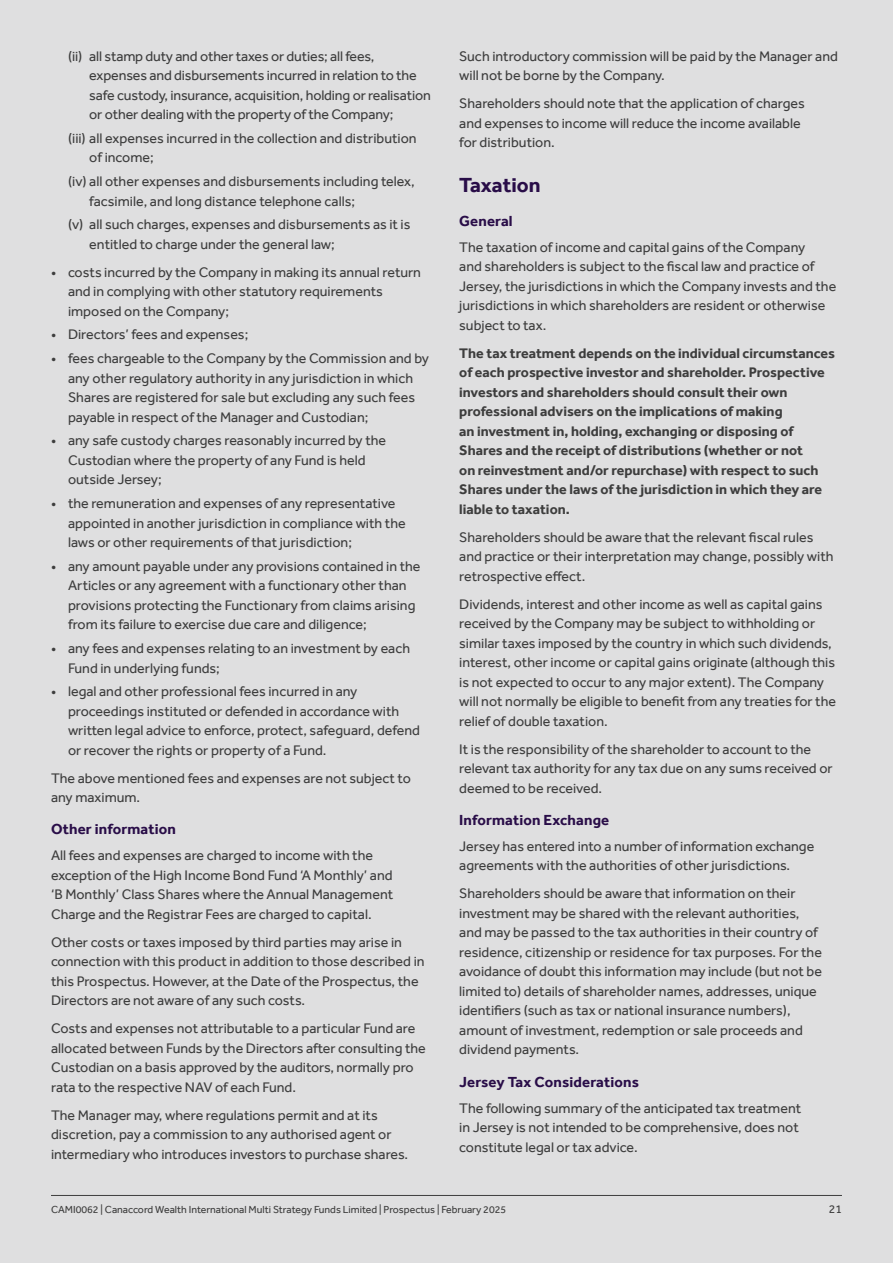
<style>
.page{position:relative;width:893px;height:1263px;background:#dfdfe0}
.page>*{position:absolute;margin:0;border:0;box-sizing:border-box;transform-origin:0 0}
.CG_A4_Header{font:700 21px "Effra";color:#290d48}
.CG_A4_Subheader_Level_1{font:700 15px "Effra";letter-spacing:.01em;color:#290d48}
.CG_A4_Body_Copy{font:14.25px/19.5px "Effra";color:#3d3d3d}
.CG_A4_Body_Copy-2{font:700 14.25px/19.5px "Effra";color:#3d3d3d}
.t1{font:12px "Effra";color:#3d3d3d}
.t2{font:10.5px "Effra";color:#3d3d3d}
</style>
<div class="page">
<hr style="left:51px;top:1195px;width:791px;height:1px;background:#3d3d3d">
<p class="CG_A4_Body_Copy" style="left:89px;top:46px;width:343px;text-indent:-21px">(ii) all stamp duty and other taxes or duties; all fees, expenses and disbursements incurred in relation to the safe custody, insurance, acquisition, holding or realisation or other dealing with the property of the Company;</p>
<p class="CG_A4_Body_Copy" style="left:89px;top:128px;width:329px;text-indent:-21px">(iii) all expenses incurred in the collection and distribution of income;</p>
<p class="CG_A4_Body_Copy" style="left:89px;top:171px;width:327px;text-indent:-21px">(iv) all other expenses and disbursements including telex, facsimile, and long distance telephone calls;</p>
<p class="CG_A4_Body_Copy" style="left:89px;top:215px;width:323px;text-indent:-21px">(v) all such charges, expenses and disbursements as it is entitled to charge under the general law;</p>
<p class="CG_A4_Body_Copy" style="left:68px;top:262px;width:354px;text-indent:-17px">• costs incurred by the Company in making its annual return and in complying with other statutory requirements imposed on the Company;</p>
<p class="CG_A4_Body_Copy" style="left:51px;top:325px;width:199px">• Directors’ fees and expenses;</p>
<p class="CG_A4_Body_Copy" style="left:68px;top:348px;width:362px;text-indent:-17px">• fees chargeable to the Company by the Commission and by any other regulatory authority in any jurisdiction in which Shares are registered for sale but excluding any such fees payable in respect of the Manager and Custodian;</p>
<p class="CG_A4_Body_Copy" style="left:68px;top:431px;width:320px;text-indent:-17px">• any safe custody charges reasonably incurred by the<br>Custodian where the property of any Fund is held outside Jersey;</p>
<p class="CG_A4_Body_Copy" style="left:68px;top:493px;width:339px;text-indent:-17px">• the remuneration and expenses of any representative appointed in another jurisdiction in compliance with the laws or other requirements of that jurisdiction;</p>
<p class="CG_A4_Body_Copy" style="left:68px;top:556px;width:354px;text-indent:-17px">• any amount payable under any provisions contained in the Articles or any agreement with a functionary other than provisions protecting the Functionary from claims arising from its failure to exercise due care and diligence;</p>
<p class="CG_A4_Body_Copy" style="left:68px;top:638px;width:344px;text-indent:-17px">• any fees and expenses relating to an investment by each<br>Fund in underlying funds;</p>
<p class="CG_A4_Body_Copy" style="left:68px;top:682px;width:354px;text-indent:-17px">• legal and other professional fees incurred in any proceedings instituted or defended in accordance with written legal advice to enforce, protect, safeguard, defend or recover the rights or property of a Fund.</p>
<p class="CG_A4_Body_Copy" style="left:51px;top:768px;width:361px">The above mentioned fees and expenses are not subject to any maximum.</p>
<p class="CG_A4_Subheader_Level_1" style="left:51px;top:820px;width:126px">Other information</p>
<p class="CG_A4_Body_Copy" style="left:51px;top:846px;width:344px">All fees and expenses are charged to income with the exception of the High Income Bond Fund ‘A Monthly’ and ‘B Monthly’ Class Shares where the Annual Management Charge and the Registrar Fees are charged to capital.</p>
<p class="CG_A4_Body_Copy" style="left:51px;top:932px;width:375px">Other costs or taxes imposed by third parties may arise in connection with this product in addition to those described in this Prospectus. However, at the Date of the Prospectus, the Directors are not aware of any such costs.</p>
<p class="CG_A4_Body_Copy" style="left:51px;top:1019px;width:376px">Costs and expenses not attributable to a particular Fund are allocated between Funds by the Directors after consulting the Custodian on a basis approved by the auditors, normally pro rata to the respective NAV of each Fund.</p>
<p class="CG_A4_Body_Copy" style="left:51px;top:1105px;width:359px">The Manager may, where regulations permit and at its discretion, pay a commission to any authorised agent or intermediary who introduces investors to purchase shares.</p>
<p class="CG_A4_Body_Copy" style="left:459px;top:46px;width:380px">Such introductory commission will be paid by the Manager and will not be borne by the Company.</p>
<p class="CG_A4_Body_Copy" style="left:459px;top:93px;width:347px">Shareholders should note that the application of charges and expenses to income will reduce the income available for distribution.</p>
<p class="CG_A4_Header" style="left:459px;top:173px;width:83px">Taxation</p>
<p class="CG_A4_Subheader_Level_1" style="left:459px;top:212px;width:55px">General</p>
<p class="CG_A4_Body_Copy" style="left:459px;top:237px;width:379px">The taxation of income and capital gains of the Company<br>and shareholders is subject to the fiscal law and practice of Jersey, the jurisdictions in which the Company invests and the jurisdictions in which shareholders are resident or otherwise subject to tax.</p>
<p class="CG_A4_Body_Copy-2" style="left:459px;top:343px;width:377px">The tax treatment depends on the individual circumstances of each prospective investor and shareholder. Prospective investors and shareholders should consult their own professional advisers on the implications of making<br>an investment in, holding, exchanging or disposing of Shares and the receipt of distributions (whether or not<br>on reinvestment and/or repurchase) with respect to such Shares under the laws of the jurisdiction in which they are liable to taxation.</p>
<p class="CG_A4_Body_Copy" style="left:459px;top:527px;width:376px">Shareholders should be aware that the relevant fiscal rules and practice or their interpretation may change, possibly with retrospective effect.</p>
<p class="CG_A4_Body_Copy" style="left:459px;top:594px;width:378px">Dividends, interest and other income as well as capital gains received by the Company may be subject to withholding or similar taxes imposed by the country in which such dividends, interest, other income or capital gains originate (although this is not expected to occur to any major extent). The Company will not normally be eligible to benefit from any treaties for the relief of double taxation.</p>
<p class="CG_A4_Body_Copy" style="left:459px;top:739px;width:375px">It is the responsibility of the shareholder to account to the relevant tax authority for any tax due on any sums received or deemed to be received.</p>
<p class="CG_A4_Subheader_Level_1" style="left:459px;top:811px;width:152px">Information Exchange</p>
<p class="CG_A4_Body_Copy" style="left:459px;top:836px;width:357px">Jersey has entered into a number of information exchange agreements with the authorities of other jurisdictions.</p>
<p class="CG_A4_Body_Copy" style="left:459px;top:884px;width:364px">Shareholders should be aware that information on their investment may be shared with the relevant authorities, and may be passed to the tax authorities in their country of residence, citizenship or residence for tax purposes. For the avoidance of doubt this information may include (but not be limited to) details of shareholder names, addresses, unique identifiers (such as tax or national insurance numbers), amount of investment, redemption or sale proceeds and dividend payments.</p>
<p class="CG_A4_Subheader_Level_1" style="left:459px;top:1073px;width:181px">Jersey Tax Considerations</p>
<p class="CG_A4_Body_Copy" style="left:459px;top:1098px;width:343px">The following summary of the anticipated tax treatment in Jersey is not intended to be comprehensive, does not constitute legal or tax advice.</p>
<p class="t2" style="left:51px;top:1203px;width:457px">CAMI0062 | Canaccord Wealth International Multi Strategy Funds Limited | Prospectus | February 2025</p>
<p class="t1" style="left:829px;top:1202px;width:15px">21</p>
</div>
